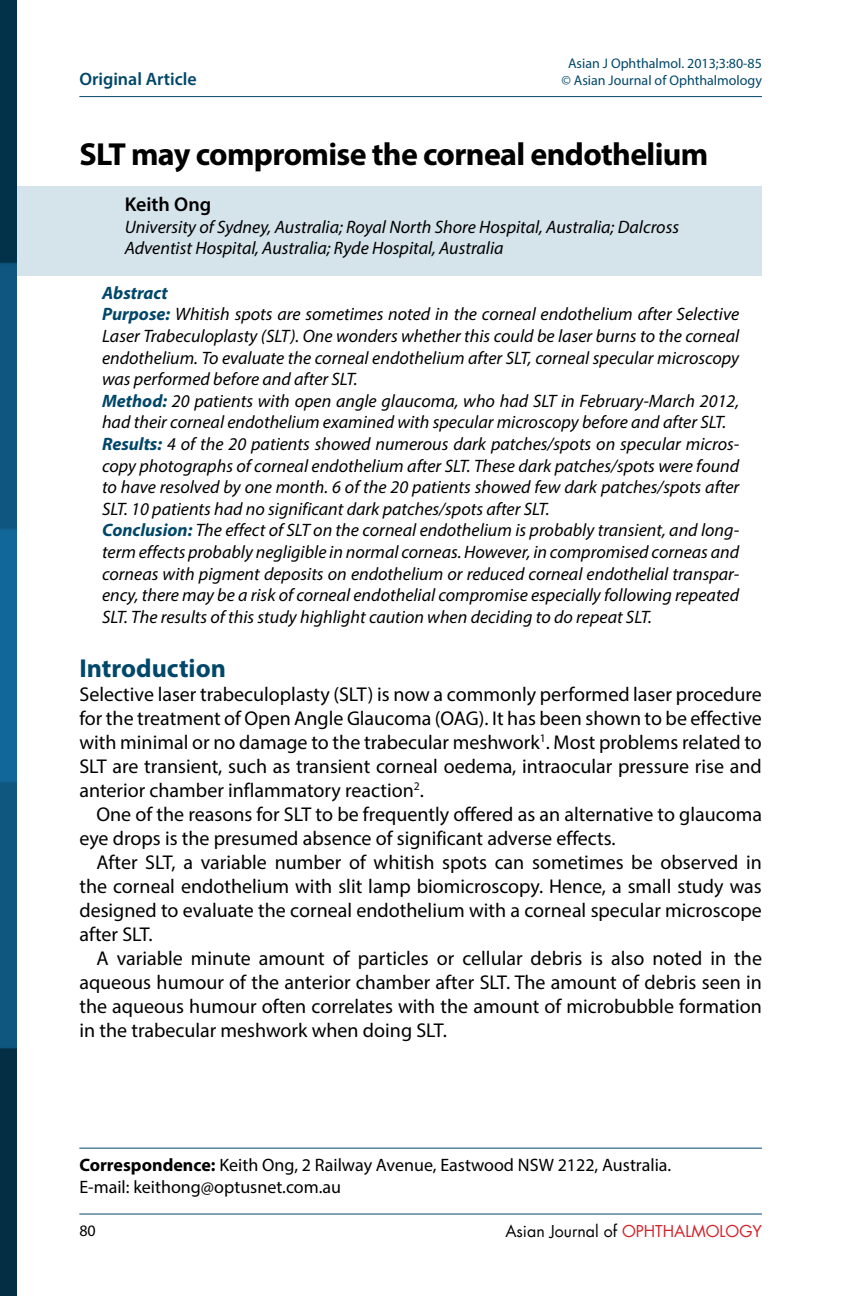
<style>
.page{position:relative;width:864px;height:1296px;background:#fff}
.page>*{position:absolute;margin:0;border:0;box-sizing:border-box;transform-origin:0 0}
.t1{font:700 32px "Myriad Pro";letter-spacing:-.02em;color:#000}
.t2{font:700 26px "Myriad Pro";color:#004769}
.t3{font:20px/24px "Myriad Pro";color:#000;text-align:justify}
.t4{font:600 20px "Myriad Pro";color:#000}
.t5{font:italic 18px/21.6px "Myriad Pro";color:#000}
.t6{font:18px/21.6px "Myriad Pro";color:#000}
.t7{font:600 18px "Myriad Pro";color:#004769}
.t8{font:16px "Futura LT";color:#000}
.t9{font:16px "Myriad Pro";color:#000}
.t10{font:14px/16.8px "Myriad Pro";color:#004769;text-align:center}
.s1{font-weight:700;color:#004769}
.s2{font-weight:700}
.s3{color:#d2232a}
</style>
<div class="page">
<hr style="left:79px;top:1214px;width:683px;height:1px;background:#004769">
<div style="left:0;top:186px;width:761px;height:90px;background:#d5e3eb"></div>
<img style="left:0;top:0;width:17px;height:1296px">
<hr style="left:79px;top:1148px;width:683px;height:1px;background:#004769">
<hr style="left:79px;top:96px;width:683px;height:1px;background:#004769">
<p class="t7" style="left:79px;top:67px;width:119px">Original Article</p>
<p class="t10" style="left:561px;top:55px;width:202px">Asian J Ophthalmol. 2013;3:80-85 © Asian Journal of Ophthalmology</p>
<h1 class="t1" style="left:79px;top:133px;width:631px">SLT may compromise the corneal endothelium</h1>
<p class="t4" style="left:125px;top:192px;width:88px">Keith Ong</p>
<p class="t5" style="left:125px;top:216px;width:556px">University of Sydney, Australia; Royal North Shore Hospital, Australia; Dalcross<br>Adventist Hospital, Australia; Ryde Hospital, Australia</p>
<p class="t5" style="left:102px;top:282px;width:639px"><span class="s1">Abstract<br>Purpose:</span> Whitish spots are sometimes noted in the corneal endothelium after Selective Laser Trabeculoplasty (SLT). One wonders whether this could be laser burns to the corneal endothelium. To evaluate the corneal endothelium after SLT, corneal specular microscopy was performed before and after SLT.<br><span class="s1">Method:</span> 20 patients with open angle glaucoma, who had SLT in February-March 2012, had their corneal endothelium examined with specular microscopy before and after SLT.<br><span class="s1">Results:</span> 4 of the 20 patients showed numerous dark patches/spots on specular micros&shy;copy photographs of corneal endothelium after SLT. These dark patches/spots were found to have resolved by one month. 6 of the 20 patients showed few dark patches/spots after SLT. 10 patients had no significant dark patches/spots after SLT.<br><span class="s1">Conclusion:</span> The effect of SLT on the corneal endothelium is probably transient, and long&shy;term effects probably negligible in normal corneas. However, in compromised corneas and corneas with pigment deposits on endothelium or reduced corneal endothelial transpar&shy;ency, there may be a risk of corneal endothelial compromise especially following repeated SLT. The results of this study highlight caution when deciding to do repeat SLT.</p>
<h2 class="t2" style="left:79px;top:651px;width:148px">Introduction</h2>
<p class="t3" style="left:79px;top:682px;width:684px">Selective laser trabeculoplasty (SLT) is now a commonly performed laser procedure for the treatment of Open Angle Glaucoma (OAG). It has been shown to be effective with minimal or no damage to the trabecular meshwork<sup>1</sup>. Most problems related to SLT are transient, such as transient corneal oedema, intraocular pressure rise and anterior chamber inflammatory reaction<sup>2</sup>.</p>
<p class="t3" style="left:79px;top:802px;width:684px;text-indent:17px">One of the reasons for SLT to be frequently offered as an alternative to glaucoma eye drops is the presumed absence of significant adverse effects.</p>
<p class="t3" style="left:79px;top:850px;width:684px;text-indent:17px">After SLT, a variable number of whitish spots can sometimes be observed in the corneal endothelium with slit lamp biomicroscopy. Hence, a small study was designed to evaluate the corneal endothelium with a corneal specular microscope after SLT.</p>
<p class="t3" style="left:79px;top:946px;width:684px;text-indent:17px">A variable minute amount of particles or cellular debris is also noted in the aqueous humour of the anterior chamber after SLT. The amount of debris seen in the aqueous humour often correlates with the amount of microbubble formation in the trabecular meshwork when doing SLT.</p>
<p class="t6" style="left:79px;top:1154px;width:593px"><span class="s2">Correspondence:</span> Keith Ong, 2 Railway Avenue, Eastwood NSW 2122, Australia.<br>E-mail: keithong@optusnet.com.au</p>
<p class="t9" style="left:79px;top:1221px;width:18px">80</p>
<p class="t8" style="left:505px;top:1221px;width:258px">Asian Journal of <span class="s3">OPHTHALMOLOGY</span></p>
</div>
